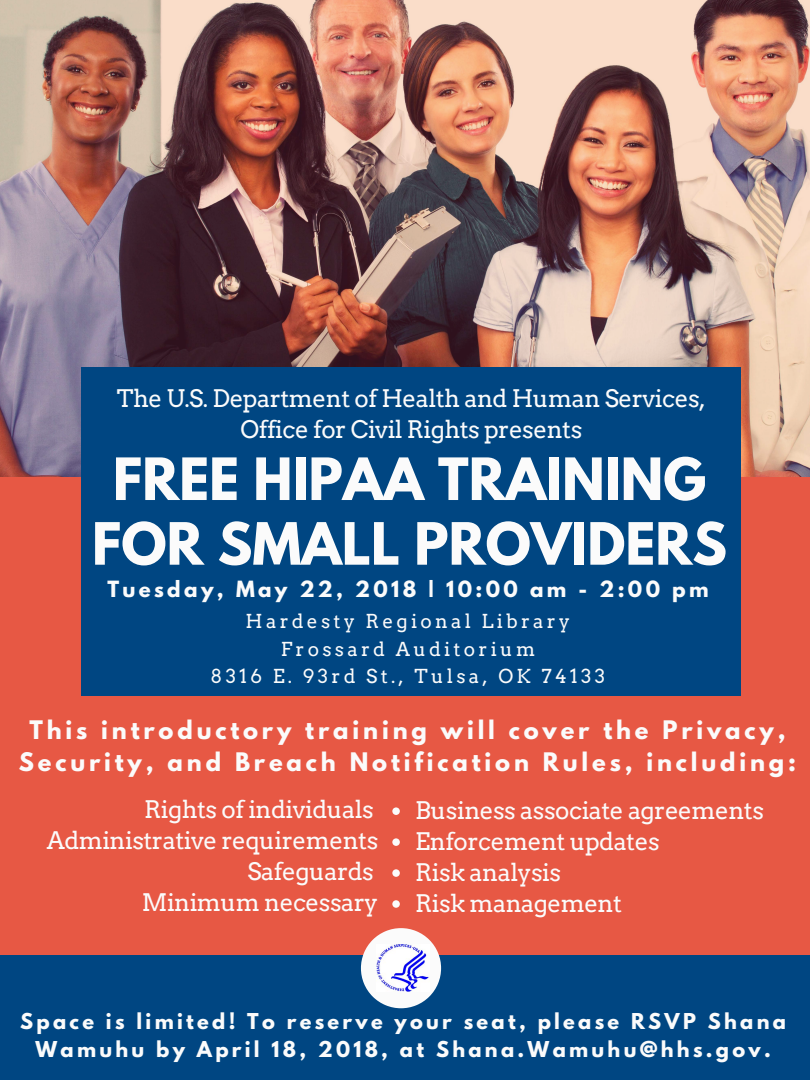
<style>
.page{position:relative;width:810px;height:1080px;background:#e75844}
.page>*{position:absolute;margin:0;border:0;box-sizing:border-box;transform-origin:0 0}
.t1{font:700 51.62px/64.7px "League Spartan";color:#fbfbfb;text-align:center}
.t2{font:24.06px/30.9px "Arvo";letter-spacing:-.02em;color:#fbfbfb;text-align:center}
.t3{font:700 22.62px/32.8px "League Spartan";letter-spacing:.17em;color:#fbfbfb;text-align:center}
.t4{font:700 19.81px "League Spartan";letter-spacing:.17em;color:#fbfbfb}
.t5{font:700 19.38px/27.6px "League Spartan";letter-spacing:.17em;color:#fbfbfb;text-align:center}
.t6{font:19.12px/27.6px "Arvo";letter-spacing:.17em;color:#fbfbfb;text-align:center}
</style>
<div class="page">
<img style="left:0;top:0;width:810px;height:476px">
<div style="left:81px;top:368px;width:659px;height:328px;background:#004682"></div>
<div style="left:0;top:955px;width:810px;height:125px;background:#004682"></div>
<svg style="left:392px;top:807px;width:8px;height:8px"></svg>
<svg style="left:392px;top:838px;width:8px;height:8px"></svg>
<svg style="left:392px;top:869px;width:8px;height:8px"></svg>
<svg style="left:392px;top:900px;width:8px;height:8px"></svg>
<svg style="left:361px;top:928px;width:80px;height:80px"></svg>
<img style="left:377px;top:944px;width:52px;height:48px">
<p class="t2" style="left:117px;top:383px;width:591px">The U.S. Department of Health and Human Services,<br>Office for Civil Rights presents</p>
<h1 class="t1" style="left:92px;top:453px;width:636px">FREE HIPAA TRAINING<br>FOR SMALL PROVIDERS</h1>
<p class="t4" style="left:107px;top:579px;width:603px">Tuesday, May 22, 2018 | 10:00 am - 2:00 pm</p>
<p class="t6" style="left:211px;top:607px;width:396px">Hardesty Regional Library<br>Frossard Auditorium<br>8316 E. 93rd St., Tulsa, OK 74133</p>
<p class="t3" style="left:19px;top:716px;width:779px">This introductory training will cover the Privacy,<br>Security, and Breach Notification Rules, including:</p>
<p class="t2" style="left:47px;top:794px;width:333px;text-align:right">Rights of individuals<br>Administrative requirements<br>Safeguards<br>Minimum necessary</p>
<p class="t2" style="left:415px;top:795px;width:350px;text-align:left">Business associate agreements<br>Enforcement updates<br>Risk analysis<br>Risk management</p>
<p class="t5" style="left:20px;top:1010px;width:768px">Space is limited! To reserve your seat, please RSVP Shana<br>Wamuhu by April 18, 2018, at Shana.Wamuhu@hhs.gov.</p>
</div>
